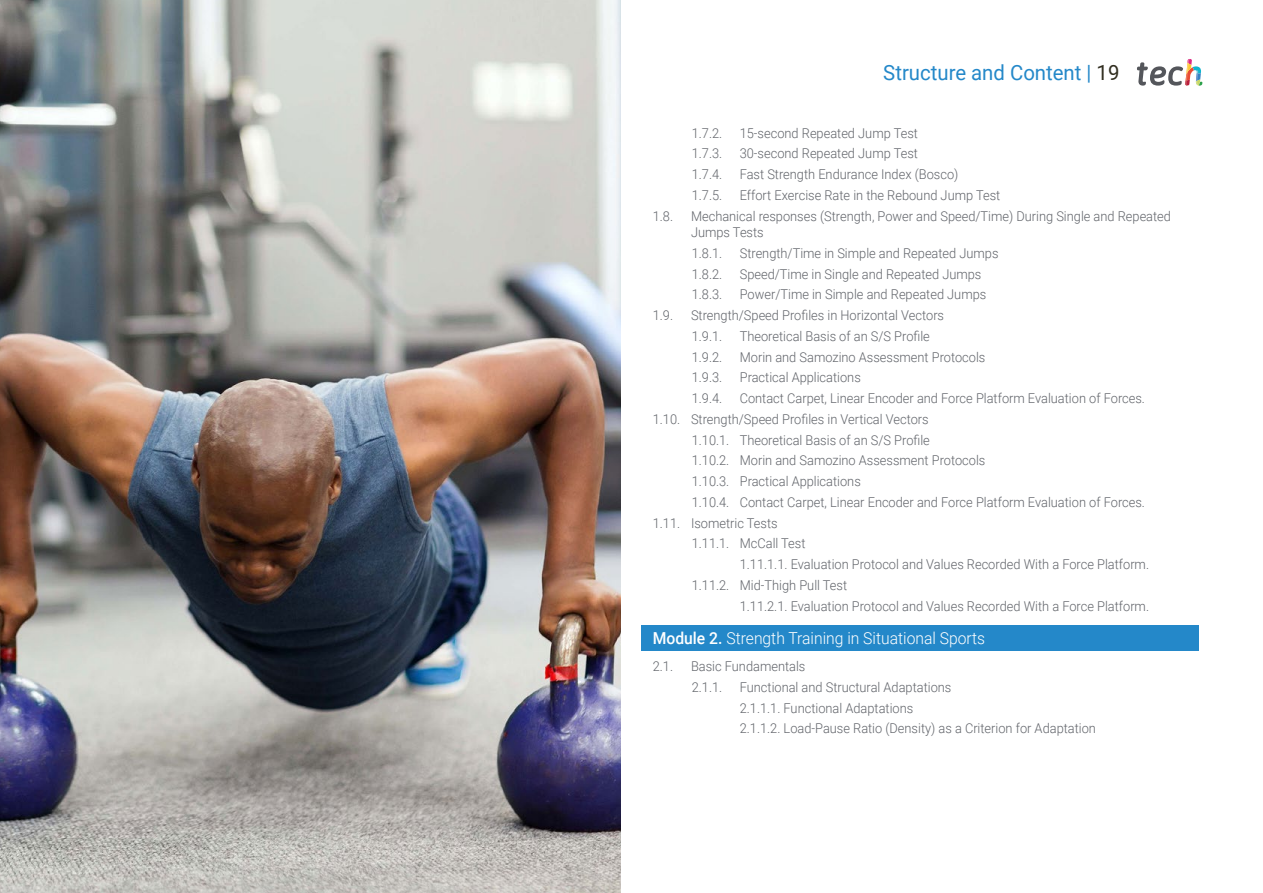
<style>
.page{position:relative;width:1263px;height:893px;background:#fff}
.page>*{position:absolute;margin:0;border:0;box-sizing:border-box;transform-origin:0 0}
.t1{font:21px "Roboto";color:#2488c9}
.t2{font:300 16.5px "Roboto";color:#fff;scale:.95 1}
.t3{font:300 13.5px/20.7px "Roboto";color:#61646a;scale:.95 1}
.s1{color:#312e20}
.s2{font-weight:500}
</style>
<div class="page">
<img style="left:0;top:0;width:621px;height:893px">
<div style="left:642px;top:625px;width:557px;height:25px;background:#2488c9"></div>
<svg style="left:1137px;top:59px;width:65px;height:27px"></svg>
<h1 class="t1" style="left:883px;top:57px;width:238px">Structure and Content | <span class="s1">19</span></h1>
<p class="t3" style="left:692px;top:122px;width:34px">1.7.2.</p>
<p class="t3" style="left:740px;top:122px;width:189px">15-second Repeated Jump Test</p>
<p class="t3" style="left:692px;top:143px;width:34px">1.7.3.</p>
<p class="t3" style="left:740px;top:143px;width:189px">30-second Repeated Jump Test</p>
<p class="t3" style="left:692px;top:164px;width:34px">1.7.4.</p>
<p class="t3" style="left:740px;top:164px;width:232px">Fast Strength Endurance Index (Bosco)</p>
<p class="t3" style="left:692px;top:184px;width:34px">1.7.5.</p>
<p class="t3" style="left:740px;top:184px;width:276px">Effort Exercise Rate in the Rebound Jump Test</p>
<p class="t3" style="left:653px;top:205px;width:23px">1.8.</p>
<p class="t3" style="left:691px;top:207px;width:507px;line-height:16.5px">Mechanical responses (Strength, Power and Speed/Time) During Single and Repeated<br>Jumps Tests</p>
<p class="t3" style="left:692px;top:242px;width:34px">1.8.1.</p>
<p class="t3" style="left:740px;top:242px;width:274px">Strength/Time in Simple and Repeated Jumps</p>
<p class="t3" style="left:692px;top:263px;width:34px">1.8.2.</p>
<p class="t3" style="left:740px;top:263px;width:256px">Speed/Time in Single and Repeated Jumps</p>
<p class="t3" style="left:692px;top:284px;width:34px">1.8.3.</p>
<p class="t3" style="left:740px;top:284px;width:261px">Power/Time in Simple and Repeated Jumps</p>
<p class="t3" style="left:653px;top:305px;width:23px">1.9.</p>
<p class="t3" style="left:691px;top:305px;width:268px">Strength/Speed Profiles in Horizontal Vectors<br>1.9.1.</p>
<p class="t3" style="left:740px;top:325px;width:202px">Theoretical Basis of an S/S Profile</p>
<p class="t3" style="left:692px;top:346px;width:34px">1.9.2.</p>
<p class="t3" style="left:740px;top:346px;width:260px">Morin and Samozino Assessment Protocols</p>
<p class="t3" style="left:692px;top:367px;width:34px">1.9.3.</p>
<p class="t3" style="left:740px;top:367px;width:129px">Practical Applications</p>
<p class="t3" style="left:692px;top:388px;width:34px">1.9.4.</p>
<p class="t3" style="left:740px;top:388px;width:428px">Contact Carpet, Linear Encoder and Force Platform Evaluation of Forces.</p>
<p class="t3" style="left:653px;top:408px;width:292px">1.10. Strength/Speed Profiles in Vertical Vectors</p>
<p class="t3" style="left:692px;top:429px;width:252px">1.10.1. Theoretical Basis of an S/S Profile</p>
<p class="t3" style="left:692px;top:450px;width:311px">1.10.2. Morin and Samozino Assessment Protocols</p>
<p class="t3" style="left:692px;top:471px;width:179px">1.10.3. Practical Applications</p>
<p class="t3" style="left:692px;top:491px;width:479px">1.10.4. Contact Carpet, Linear Encoder and Force Platform Evaluation of Forces.</p>
<p class="t3" style="left:653px;top:512px;width:133px">1.11. Isometric Tests</p>
<p class="t3" style="left:692px;top:533px;width:121px">1.11.1. McCall Test</p>
<p class="t3" style="left:740px;top:554px;width:432px">1.11.1.1. Evaluation Protocol and Values Recorded With a Force Platform.</p>
<p class="t3" style="left:692px;top:574px;width:165px">1.11.2. Mid-Thigh Pull Test</p>
<p class="t3" style="left:740px;top:595px;width:432px">1.11.2.1. Evaluation Protocol and Values Recorded With a Force Platform.</p>
<p class="t2" style="left:653px;top:626px;width:351px"><span class="s2">Module 2.</span> Strength Training in Situational Sports</p>
<p class="t3" style="left:653px;top:655px;width:23px">2.1.</p>
<p class="t3" style="left:691px;top:655px;width:122px">Basic Fundamentals<br>2.1.1.</p>
<p class="t3" style="left:740px;top:676px;width:376px">Functional and Structural Adaptations<br>2.1.1.1. Functional Adaptations<br>2.1.1.2. Load-Pause Ratio (Density) as a Criterion for Adaptation</p>
</div>
